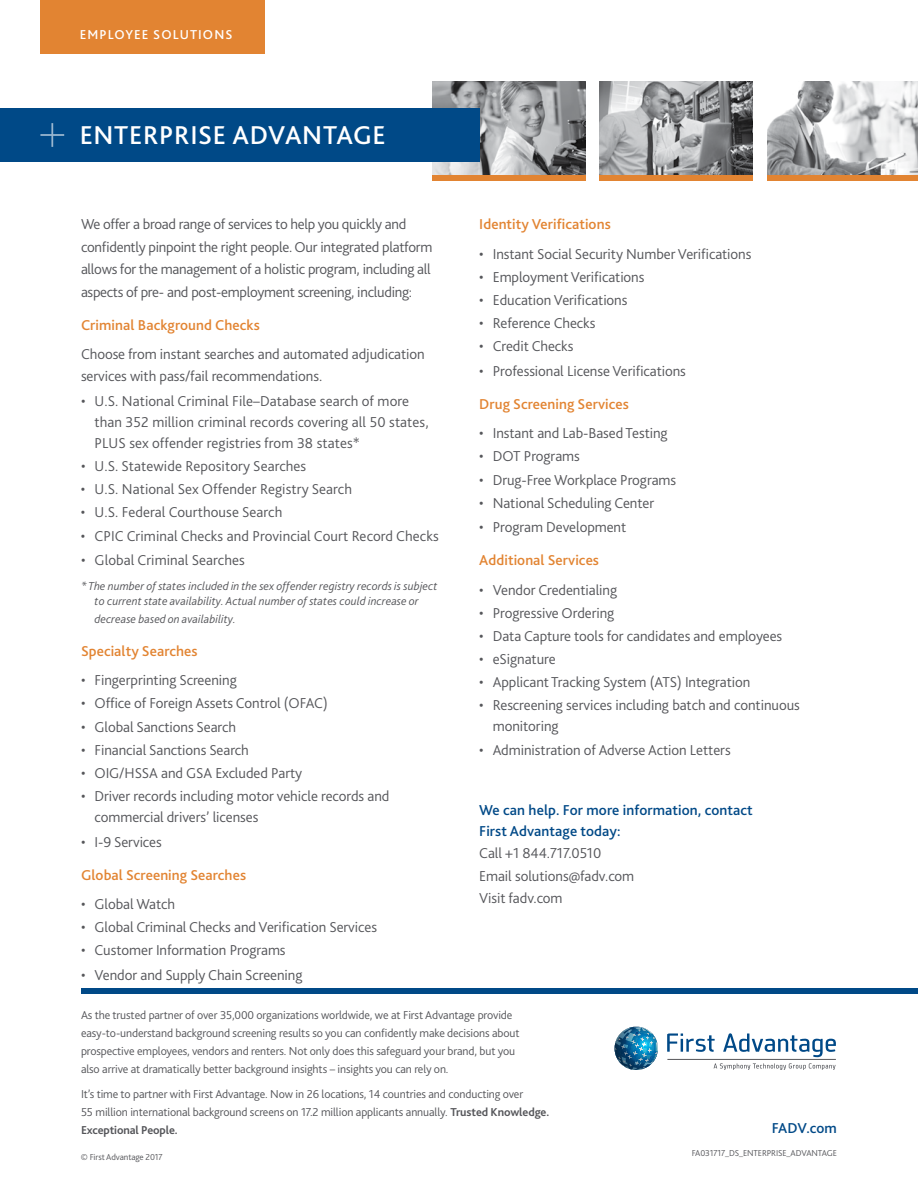
<style>
.page{position:relative;width:918px;height:1188px;background:#fff}
.page>*{position:absolute;margin:0;border:0;box-sizing:border-box;transform-origin:0 0}
.t1{font:500 27px "Bliss 2";letter-spacing:.025em;color:#fff}
.t2{font:300 15px/22.5px "Bliss 2";letter-spacing:-.005em;color:#55565a}
.t3{font:500 15px "Bliss 2";letter-spacing:.005em;color:#e28432}
.t4{font:500 15px/21px "Bliss 2";letter-spacing:.005em;color:#004987}
.t5{font:500 13.5px "Bliss 2";letter-spacing:.08em;color:#fff}
.t6{font:300 12px/18px "Bliss 2";letter-spacing:-.01em;color:#55565a}
.t7{font:italic 300 12px/15px "Bliss 2";letter-spacing:.005em;color:#55565a;text-align:center}
.t8{font:300 9px "Bliss 2";letter-spacing:-.01em;color:#55565a}
.s1{font-weight:700}
</style>
<div class="page">
<div style="left:600px;top:175px;width:153px;height:6px;background:#e28432"></div>
<div style="left:432px;top:175px;width:153px;height:6px;background:#e28432"></div>
<div style="left:768px;top:175px;width:150px;height:6px;background:#e28432"></div>
<img style="left:600px;top:81px;width:153px;height:94px">
<img style="left:432px;top:81px;width:153px;height:94px">
<img style="left:768px;top:81px;width:150px;height:94px">
<div style="left:81px;top:988px;width:837px;height:6px;background:#004987"></div>
<svg style="left:714px;top:1063px;width:122px;height:7px"></svg>
<hr style="left:667px;top:1059px;width:169px;height:1px;background:#56565a">
<svg style="left:667px;top:1033px;width:48px;height:19px"></svg>
<svg style="left:723px;top:1033px;width:113px;height:24px"></svg>
<svg style="left:615px;top:1027px;width:43px;height:43px"></svg>
<div style="left:40px;top:0;width:225px;height:54px;background:#e28432"></div>
<div style="left:0;top:108px;width:479px;height:54px;background:#004987"></div>
<svg style="left:40px;top:123px;width:24px;height:24px"></svg>
<p class="t5" style="left:80px;top:26px;width:154px">EMPLOYEE SOLUTIONS</p>
<h1 class="t1" style="left:80px;top:118px;width:308px">ENTERPRISE ADVANTAGE</h1>
<p class="t2" style="left:81px;top:213px;width:353px">We offer a broad range of services to help you quickly and confidently pinpoint the right people. Our integrated platform allows for the management of a holistic program, including all aspects of pre- and post-employment screening, including:</p>
<p class="t3" style="left:81px;top:316px;width:180px">Criminal Background Checks</p>
<p class="t2" style="left:81px;top:343px;width:345px;line-height:21.8px">Choose from instant searches and automated adjudication services with pass/fail recommendations.</p>
<p class="t2" style="left:94px;top:390px;width:336px;line-height:21px;text-indent:-14px">• U .S. National Criminal File–Database search of more than 352 million criminal records covering all 50 states,<br>PLU S sex offender registries from 38 states*</p>
<p class="t2" style="left:81px;top:455px;width:227px">• U .S. Statewide Repository Searches</p>
<p class="t2" style="left:81px;top:478px;width:273px">• U .S. N ational Sex Offender Registry Search</p>
<p class="t2" style="left:81px;top:501px;width:203px">• U .S. Federal Courthouse Search</p>
<p class="t2" style="left:81px;top:524px;width:359px">• CPIC Criminal Checks and Provincial Court Record Checks</p>
<p class="t2" style="left:81px;top:549px;width:165px">• Global Criminal Searches</p>
<p class="t7" style="left:81px;top:578px;width:358px">* The number of states included in the sex offender registry records is subject to current state availability. Actual number of states could increase or</p>
<p class="t7" style="left:94px;top:611px;width:143px">decrease based on availability.</p>
<p class="t3" style="left:81px;top:642px;width:118px">Specialty Searches</p>
<p class="t2" style="left:81px;top:669px;width:157px">• Fingerprinting Screening</p>
<p class="t2" style="left:81px;top:692px;width:248px">• Office of Foreign Assets Control (OFAC)</p>
<p class="t2" style="left:81px;top:715px;width:157px">• Global Sanctions Search</p>
<p class="t2" style="left:81px;top:738px;width:169px">• Financial Sanctions Search</p>
<p class="t2" style="left:81px;top:761px;width:223px">• O IG/HSSA and GSA Excluded Party</p>
<p class="t2" style="left:94px;top:785px;width:297px;line-height:21px;text-indent:-14px">• D river records including motor vehicle records and commercial drivers’ licenses</p>
<p class="t2" style="left:81px;top:830px;width:82px">• I-9 Services</p>
<p class="t3" style="left:81px;top:865px;width:167px">Global Screening Searches</p>
<p class="t2" style="left:81px;top:892px;width:96px">• Global Watch</p>
<p class="t2" style="left:81px;top:916px;width:298px">• Global Criminal Checks and Verification Services</p>
<p class="t2" style="left:81px;top:939px;width:206px">• Customer Information Programs</p>
<p class="t2" style="left:81px;top:963px;width:223px">• Vendor and Supply Chain Screening</p>
<p class="t3" style="left:479px;top:215px;width:133px">Identity Verifications</p>
<p class="t2" style="left:479px;top:242px;width:274px">• Instant Social Security N umber Verifications</p>
<p class="t2" style="left:479px;top:265px;width:167px">• Employment Verifications</p>
<p class="t2" style="left:479px;top:288px;width:150px">• Education Verifications</p>
<p class="t2" style="left:479px;top:312px;width:118px">• Reference Checks</p>
<p class="t2" style="left:479px;top:335px;width:96px">• Credit Checks</p>
<p class="t2" style="left:479px;top:359px;width:208px">• Professional License Verifications</p>
<p class="t3" style="left:479px;top:395px;width:151px">Drug Screening Services</p>
<p class="t2" style="left:479px;top:422px;width:190px">• Instant and Lab-Based Testing</p>
<p class="t2" style="left:479px;top:445px;width:102px">• DOT Programs</p>
<p class="t2" style="left:479px;top:468px;width:198px">• D rug-Free Workplace Programs</p>
<p class="t2" style="left:479px;top:491px;width:177px">• National Scheduling Center</p>
<p class="t2" style="left:479px;top:516px;width:149px">• Program Development</p>
<p class="t3" style="left:479px;top:551px;width:121px">Additional Services</p>
<p class="t2" style="left:479px;top:578px;width:139px">• Vendor Credentialing</p>
<p class="t2" style="left:479px;top:601px;width:137px">• Progressive Ordering</p>
<p class="t2" style="left:479px;top:624px;width:305px">• Data Capture tools for candidates and employees</p>
<p class="t2" style="left:479px;top:648px;width:78px">• eSignature</p>
<p class="t2" style="left:479px;top:671px;width:273px">• Applicant Tracking System (ATS) Integration</p>
<p class="t2" style="left:493px;top:695px;width:309px;line-height:21px;text-indent:-14px">• Rescreening services including batch and continuous monitoring</p>
<p class="t2" style="left:479px;top:738px;width:253px">• Administration of Adverse Action Letters</p>
<p class="t4" style="left:479px;top:799px;width:275px">We can help. For more information, contact<br>First Advantage today:</p>
<p class="t2" style="left:479px;top:842px;width:157px">Call +1 844.717.0510<br>Email solutions@fadv.com<br>Visit fadv.com</p>
<p class="t6" style="left:81px;top:1006px;width:440px">As the trusted partner of over 35,000 organizations worldwide, we at First Advantage provide easy-to-understand background screening results so you can confidently make decisions about prospective employees, vendors and renters. N ot only does this safeguard your brand, but you also arrive at dramatically better background insights – insights you can rely on.</p>
<p class="t6" style="left:81px;top:1085px;width:470px">It’s time to partner with First Advantage. N ow in 26 locations, 14 countries and conducting over<br>55 million international background screens on 17.2 million applicants annually. <span class="s1">Trusted Knowledge.<br>Exceptional People.</span></p>
<p class="t8" style="left:81px;top:1151px;width:83px">© First Advantage 2017</p>
<p class="t4" style="left:772px;top:1117px;width:67px">FADV.com</p>
<p class="t8" style="left:692px;top:1147px;width:132px">FA031717_DS_Ente rprise_Advantage</p>
</div>
